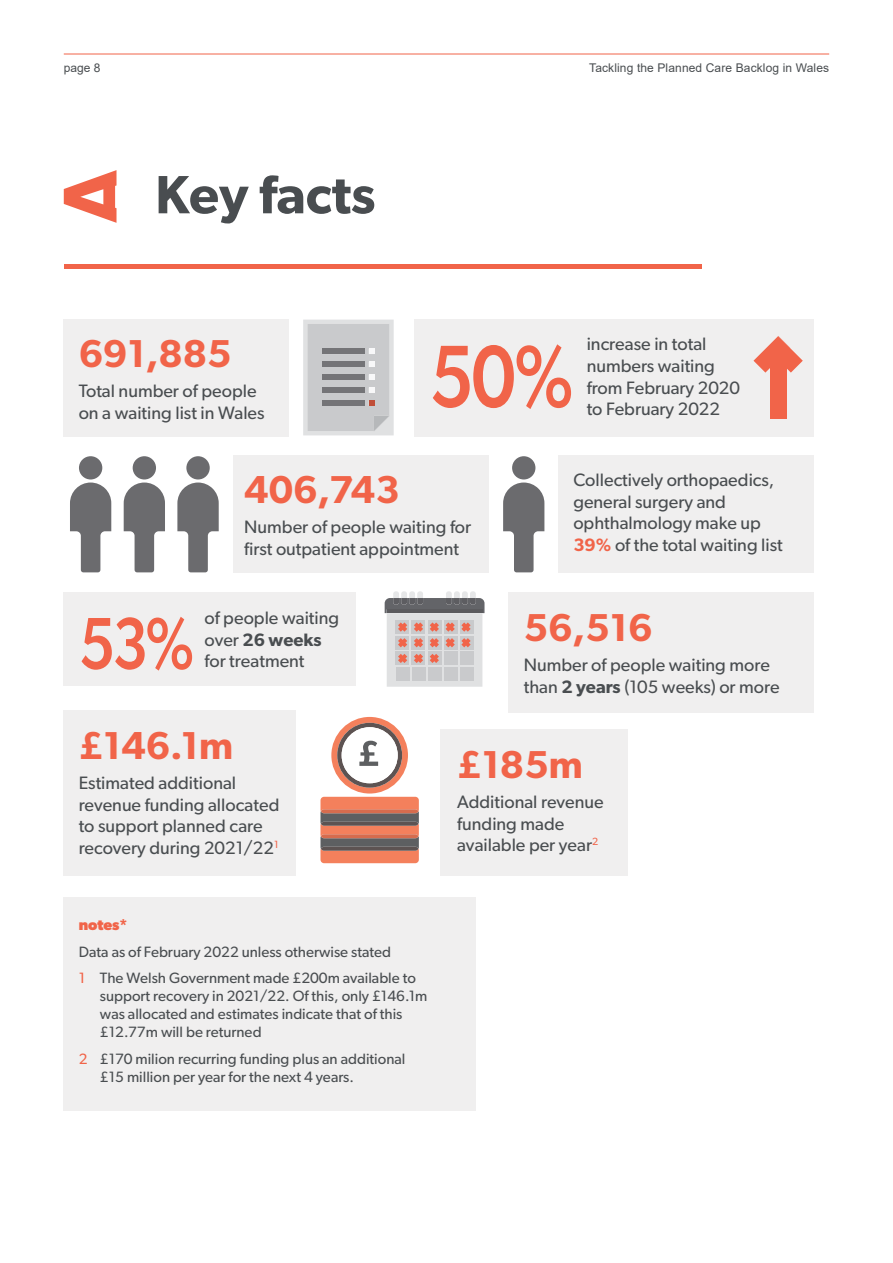
<style>
.page{position:relative;width:893px;height:1263px;background:#fff}
.page>*{position:absolute;margin:0;border:0;box-sizing:border-box;transform-origin:0 0}
.Normal_Body_Text{font:500 88.65px "Gibson";color:#f16449;scale:.82 1}
.Normal_Body_Text-2{font:500 73.8px "Gibson";color:#f16449;scale:.81 1}
.Page_title{font:600 54px "Gibson";color:#494d50}
.Normal_Body_Text-3{font:600 39px "Gibson";color:#f16449}
.Normal_Body_Text-4{font:18px/21.6px "Gibson";color:#494d50}
.Normal_Body_Text-5{font:15px/18px "Gibson";color:#494d50}
.Normal_Body_Text-6{font:700 15px "Gibson";color:#f16449}
.t1{font:12px "Arial";letter-spacing:.01em;color:#494d50}
.s1{font-weight:600}
.s2{font-weight:600;color:#f16449}
.s3{color:#f16449}
</style>
<div class="page">
<hr style="left:64px;top:54px;width:765px;height:1px;background:#f16449">
<div style="left:559px;top:455px;width:255px;height:117px;background:#f0efef"></div>
<div style="left:415px;top:319px;width:399px;height:117px;background:#f0efef"></div>
<div style="left:64px;top:319px;width:225px;height:117px;background:#f0efef"></div>
<div style="left:234px;top:455px;width:255px;height:117px;background:#f0efef"></div>
<div style="left:64px;top:592px;width:292px;height:94px;background:#f0efef"></div>
<div style="left:509px;top:592px;width:305px;height:121px;background:#f0efef"></div>
<div style="left:64px;top:897px;width:412px;height:213px;background:#f0efef"></div>
<svg style="left:64px;top:170px;width:53px;height:53px"></svg>
<div style="left:64px;top:264px;width:638px;height:5px;background:#f16449"></div>
<svg style="left:385px;top:591px;width:99px;height:96px;background:#c8bebd"></svg>
<div style="left:133px;top:456px;width:23px;height:23px;background:#6b6b6e;border-radius:50%"></div>
<svg style="left:124px;top:482px;width:41px;height:90px"></svg>
<div style="left:186px;top:456px;width:24px;height:23px;background:#6b6b6e;border-radius:50%"></div>
<svg style="left:177px;top:482px;width:42px;height:90px"></svg>
<div style="left:79px;top:456px;width:23px;height:23px;background:#6b6b6e;border-radius:50%"></div>
<svg style="left:70px;top:482px;width:41px;height:90px"></svg>
<div style="left:512px;top:456px;width:23px;height:23px;background:#6b6b6e;border-radius:50%"></div>
<svg style="left:503px;top:482px;width:41px;height:90px"></svg>
<div style="left:64px;top:710px;width:232px;height:165px;background:#f0efef"></div>
<div style="left:440px;top:729px;width:187px;height:146px;background:#f0efef"></div>
<svg style="left:320px;top:717px;width:99px;height:146px"></svg>
<svg style="left:303px;top:320px;width:91px;height:115px;background:#c3c3c5"></svg>
<div style="left:770px;top:352px;width:16px;height:67px;background:#f16449"></div>
<svg style="left:753px;top:336px;width:50px;height:37px"></svg>
<p class="t1" style="left:64px;top:59px;width:38px">page 8</p>
<p class="t1" style="left:589px;top:59px;width:241px">Tackling the Planned Care Backlog in Wales</p>
<h2 class="Page_title" style="left:155px;top:162px;width:222px">Key facts</h2>
<p class="Normal_Body_Text-3" style="left:79px;top:330px;width:155px">691,885</p>
<p class="Normal_Body_Text-4" style="left:79px;top:380px;width:187px">Total number of people on a waiting list in Wales</p>
<p class="Normal_Body_Text" style="left:429px;top:323px;width:178px">50%</p>
<p class="Normal_Body_Text-4" style="left:587px;top:333px;width:155px">increase in total numbers waiting from February 2020 to February 2022</p>
<p class="Normal_Body_Text-3" style="left:244px;top:466px;width:157px">406,743</p>
<p class="Normal_Body_Text-4" style="left:244px;top:516px;width:228px">Number of people waiting for first outpatient appointment</p>
<p class="Normal_Body_Text-2" style="left:79px;top:599px;width:144px">53%</p>
<p class="Normal_Body_Text-4" style="left:205px;top:607px;width:136px">of people waiting over <span class="s1">26 weeks </span>for treatment</p>
<p class="Normal_Body_Text-4" style="left:573px;top:469px;width:211px">Collectively orthopaedics, general surgery and ophthalmology make up<br><span class="s2">39%</span> of the total waiting list</p>
<p class="Normal_Body_Text-3" style="left:524px;top:604px;width:130px">56,516</p>
<p class="Normal_Body_Text-4" style="left:524px;top:654px;width:257px">Number of people waiting more than <span class="s1">2 years</span> (105 weeks) or more</p>
<p class="Normal_Body_Text-3" style="left:79px;top:722px;width:156px">£146.1m</p>
<p class="Normal_Body_Text-4" style="left:79px;top:772px;width:202px">Estimated additional revenue funding allocated to support planned care recovery during 2021/22<sup>1</sup></p>
<p class="Normal_Body_Text-6" style="left:79px;top:916px;width:50px">notes*</p>
<p class="Normal_Body_Text-5" style="left:79px;top:942px;width:314px">Data as of February 2022 unless otherwise stated</p>
<p class="Normal_Body_Text-5" style="left:100px;top:969px;width:329px;text-indent:-21px"><span class="s3">1</span> The Welsh Government made £200m available to support recovery in 2021/22. Of this, only £146.1m was allocated and estimates indicate that of this £12.77m will be returned</p>
<p class="Normal_Body_Text-5" style="left:100px;top:1049px;width:307px;text-indent:-21px"><span class="s3">2</span> £170 milion recurring funding plus an additional £15 million per year for the next 4 years.</p>
<p class="Normal_Body_Text-3" style="left:457px;top:741px;width:127px">£185m</p>
<p class="Normal_Body_Text-4" style="left:457px;top:791px;width:148px">Additional revenue funding made available per year<sup>2</sup></p>
</div>
